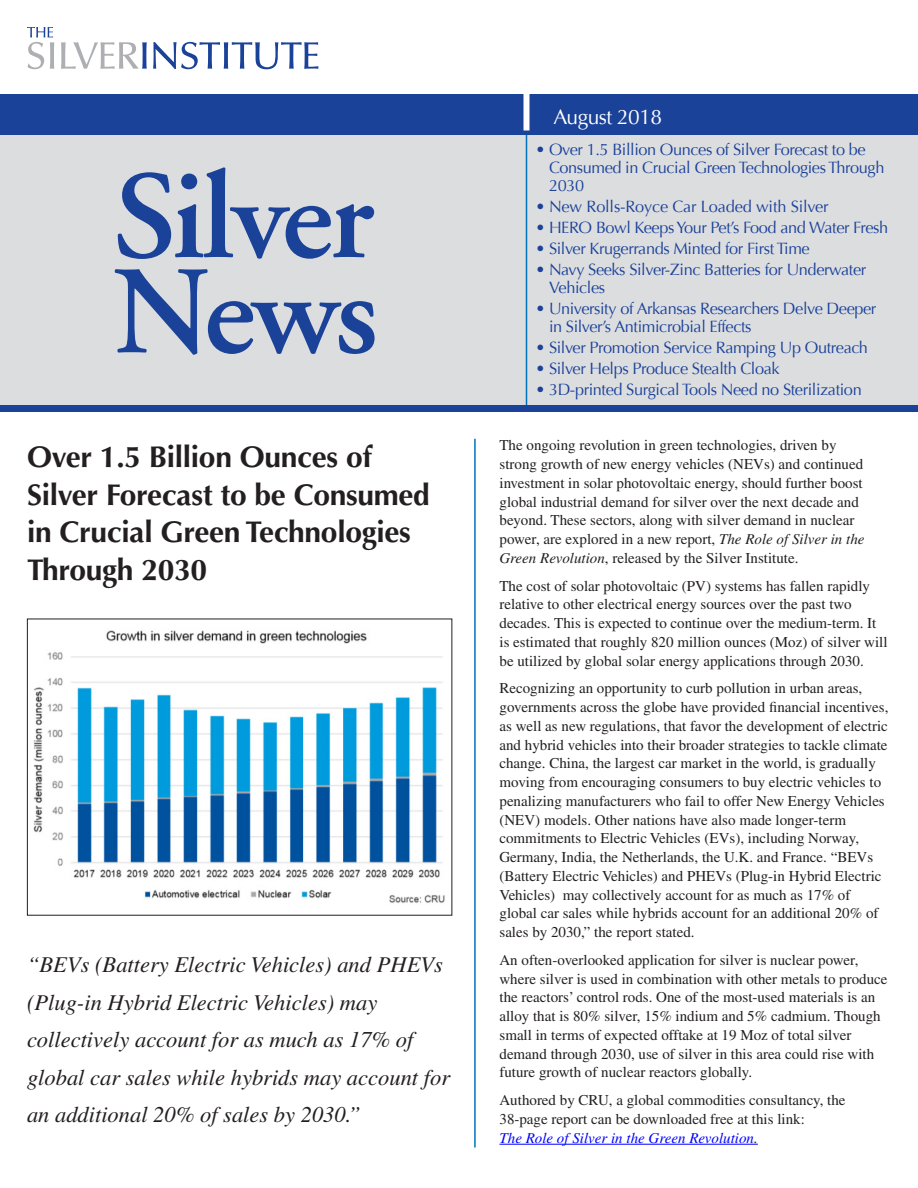
<style>
.page{position:relative;width:918px;height:1188px;background:#fff}
.page>*{position:absolute;margin:0;border:0;box-sizing:border-box;transform-origin:0 0}
.Heads{font:700 30px/37.5px "Optima";letter-spacing:-.01em;color:#231f20}
.Call_Outs{font:italic 22.5px/37.5px "Times";color:#231f20}
.t1{font:21px "Optima";letter-spacing:-.025em;color:#fff}
.Table_of_Contents{font:16.35px/18px "Optima";letter-spacing:-.025em;color:#1b4299}
.Body_Copy{font:15px/18.8px "Times";color:#231f20}
.s1{font-style:italic}
.s2{font-style:italic;color:#00f}
</style>
<div class="page">
<div style="left:0;top:94px;width:918px;height:318px;background:#dcdddf"></div>
<svg style="left:61px;top:42px;width:86px;height:27px"></svg>
<svg style="left:153px;top:42px;width:165px;height:27px"></svg>
<svg style="left:27px;top:27px;width:27px;height:42px"></svg>
<hr style="left:526px;top:134px;width:1px;height:273px;background:#0072bc">
<div style="left:0;top:405px;width:918px;height:7px;background:#1b4299"></div>
<div style="left:0;top:94px;width:918px;height:41px;background:#1b4299"></div>
<div style="left:524px;top:94px;width:6px;height:36px;background:#fff"></div>
<hr style="left:500px;top:1144px;width:258px;height:1px;background:#00f">
<svg style="left:118px;top:167px;width:256px;height:92px"></svg>
<svg style="left:114px;top:269px;width:261px;height:86px"></svg>
<hr style="left:474px;top:439px;width:2px;height:709px;background:#0072bc">
<img style="left:33px;top:630px;width:412px;height:273px">
<p class="Heads" style="left:27px;top:439px;width:404px">Over 1.5 Billion Ounces of<br>Silver Forecast to be Consumed in Crucial Green Technologies<br>Through 2030</p>
<p class="Call_Outs" style="left:27px;top:946px;width:425px">“BEVs (Battery Electric Vehicles) and PHEVs (Plug-in Hybrid Electric Vehicles) may collectively account for as much as 17% of global car sales while hybrids may account for an additional 20% of sales by 2030.”</p>
<p class="t1" style="left:554px;top:105px;width:110px">August 2018</p>
<p class="Table_of_Contents" style="left:549px;top:141px;width:337px;text-indent:-14px">• Over 1.5 Billion Ounces of Silver Forecast to be<br>Consumed in Crucial Green Technologies Through<br>2030</p>
<p class="Table_of_Contents" style="left:536px;top:198px;width:295px">• New Rolls-Royce Car Loaded with Silver</p>
<p class="Table_of_Contents" style="left:536px;top:219px;width:354px">• HERO Bowl Keeps Your Pet’s Food and Water Fresh</p>
<p class="Table_of_Contents" style="left:536px;top:240px;width:276px">• Silver Krugerrands Minted for First Time</p>
<p class="Table_of_Contents" style="left:549px;top:261px;width:319px;text-indent:-14px">• Navy Seeks Silver-Zinc Batteries for Underwater<br>Vehicles</p>
<p class="Table_of_Contents" style="left:549px;top:300px;width:329px;text-indent:-14px">• University of Arkansas Researchers Delve Deeper in Silver’s Antimicrobial Effects</p>
<p class="Table_of_Contents" style="left:536px;top:339px;width:334px">• Silver Promotion Service Ramping Up Outreach</p>
<p class="Table_of_Contents" style="left:536px;top:360px;width:246px">• Silver Helps Produce Stealth Cloak</p>
<p class="Table_of_Contents" style="left:536px;top:381px;width:328px">• 3D-printed Surgical Tools Need no Sterilization</p>
<p class="Body_Copy" style="left:500px;top:436px;width:367px">The ongoing revolution in green technologies, driven by strong growth of new energy vehicles (NEVs) and continued investment in solar photovoltaic energy, should further boost global industrial demand for silver over the next decade and beyond. These sectors, along with silver demand in nuclear power, are explored in a new report, <span class="s1">The Role of Silver in the Green Revolution</span>, released by the Silver Institute.</p>
<p class="Body_Copy" style="left:500px;top:576px;width:390px">The cost of solar photovoltaic (PV) systems has fallen rapidly relative to other electrical energy sources over the past two decades. This is expected to continue over the medium-term. It is estimated that roughly 820 million ounces (Moz) of silver will be utilized by global solar energy applications through 2030.</p>
<p class="Body_Copy" style="left:500px;top:679px;width:390px">Recognizing an opportunity to curb pollution in urban areas, governments across the globe have provided financial incentives, as well as new regulations, that favor the development of electric and hybrid vehicles into their broader strategies to tackle climate change. China, the largest car market in the world, is gradually moving from encouraging consumers to buy electric vehicles to penalizing manufacturers who fail to offer New Energy Vehicles (NEV) models. Other nations have also made longer-term commitments to Electric Vehicles (EVs), including Norway, Germany, India, the Netherlands, the U.K. and France. “BEVs (Battery Electric Vehicles) and PHEVs (Plug-in Hybrid Electric Vehicles) may collectively account for as much as 17% of global car sales while hybrids account for an additional 20% of sales by 2030,” the report stated.</p>
<p class="Body_Copy" style="left:500px;top:950px;width:390px">An often-overlooked application for silver is nuclear power, where silver is used in combination with other metals to produce the reactors’ control rods. One of the most-used materials is an alloy that is 80% silver, 15% indium and 5% cadmium. Though small in terms of expected offtake at 19 Moz of total silver demand through 2030, use of silver in this area could rise with future growth of nuclear reactors globally.</p>
<p class="Body_Copy" style="left:500px;top:1091px;width:348px">Authored by CRU, a global commodities consultancy, the<br>38-page report can be downloaded free at this link:<br><span class="s2">The Role of Silver in the Green Revolution</span><span class="s1">.</span></p>
</div>
